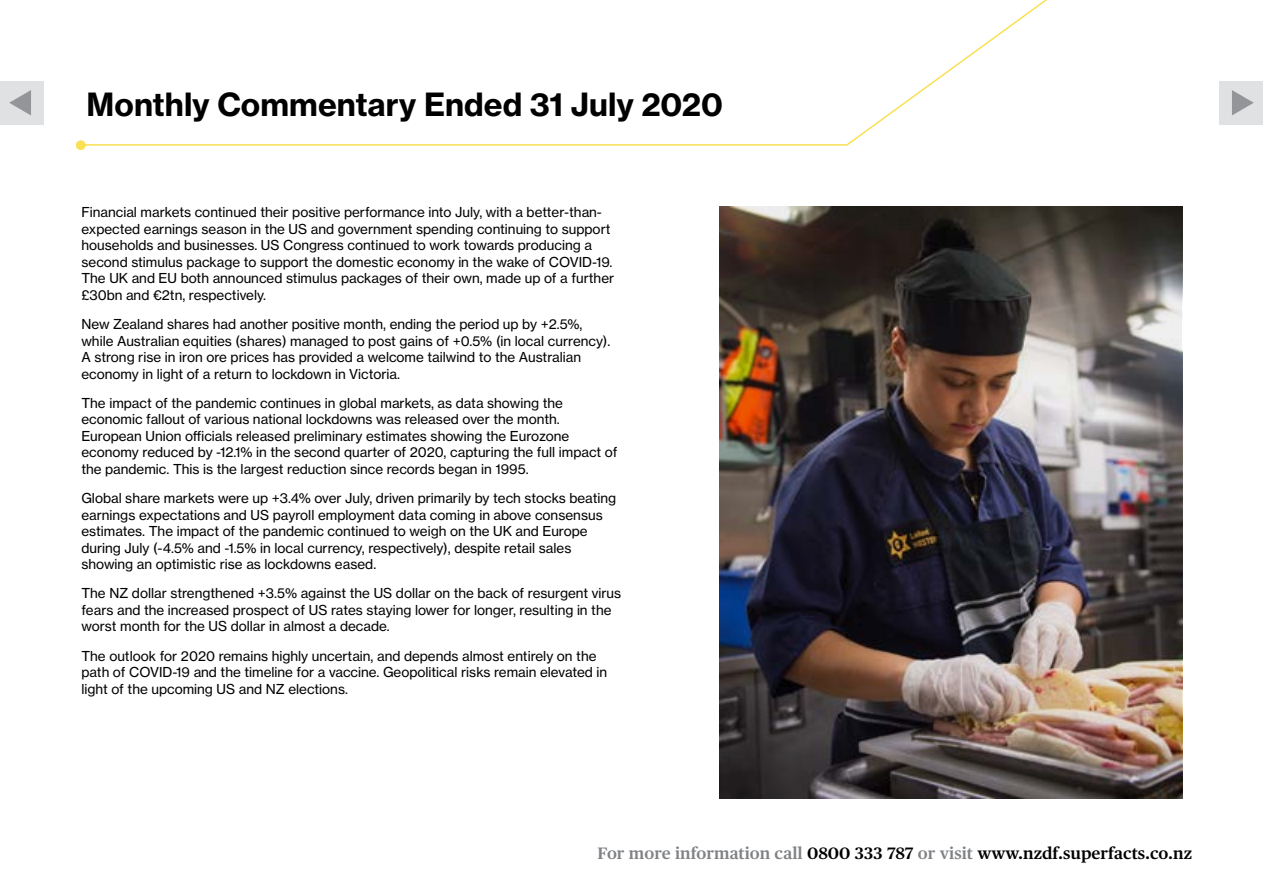
<style>
.page{position:relative;width:1263px;height:893px;background:#fff}
.page>*{position:absolute;margin:0;border:0;box-sizing:border-box;transform-origin:0 0}
.t1{font:700 31.5px "Haas Grot Text 75";color:#000}
.t2{font:600 16.5px "Publico Text";color:#000}
.t3{font:13.5px/16.5px "Haas Grot Text 55 Roman";color:#000}
.s1{color:#808285}
</style>
<div class="page">
<div style="left:0;top:81px;width:43px;height:43px;background:#e0e1e2"></div>
<svg style="left:9px;top:90px;width:22px;height:25px"></svg>
<svg style="left:86px;top:0;width:1177px;height:146px"></svg>
<div style="left:76px;top:140px;width:10px;height:10px;background:#fae053;border-radius:50%"></div>
<img style="left:720px;top:206px;width:462px;height:592px">
<h1 class="t1" style="left:87px;top:85px;width:638px">Monthly Commentary Ended 31 July 2020</h1>
<p class="t3" style="left:81px;top:204px;width:534px">Financial markets continued their positive performance into July, with a better-than&shy;expected earnings season in the US and government spending continuing to support households and businesses. US Congress continued to work towards producing a second stimulus package to support the domestic economy in the wake of COVID-19.<br>The UK and EU both announced stimulus packages of their own, made up of a further £30bn and €2tn, respectively.</p>
<p class="t3" style="left:81px;top:316px;width:530px">New Zealand shares had another positive month, ending the period up by +2.5%, while Australian equities (shares) managed to post gains of +0.5% (in local currency).<br>A strong rise in iron ore prices has provided a welcome tailwind to the Australian economy in light of a return to lockdown in Victoria.</p>
<p class="t3" style="left:81px;top:395px;width:538px">The impact of the pandemic continues in global markets, as data showing the economic fallout of various national lockdowns was released over the month.<br>European Union officials released preliminary estimates showing the Eurozone economy reduced by -12.1% in the second quarter of 2020, capturing the full impact of the pandemic. This is the largest reduction since records began in 1995.</p>
<p class="t3" style="left:81px;top:490px;width:536px">Global share markets were up +3.4% over July, driven primarily by tech stocks beating earnings expectations and US payroll employment data coming in above consensus estimates. The impact of the pandemic continued to weigh on the UK and Europe during July (-4.5% and -1.5% in local currency, respectively), despite retail sales showing an optimistic rise as lockdowns eased.</p>
<p class="t3" style="left:81px;top:585px;width:541px">The NZ dollar strengthened +3.5% against the US dollar on the back of resurgent virus fears and the increased prospect of US rates staying lower for longer, resulting in the worst month for the US dollar in almost a decade.</p>
<p class="t3" style="left:81px;top:647px;width:527px">The outlook for 2020 remains highly uncertain, and depends almost entirely on the path of COVID-19 and the timeline for a vaccine. Geopolitical risks remain elevated in light of the upcoming US and NZ elections.</p>
<p class="t2" style="left:597px;top:844px;width:596px"><span class="s1">For more information call</span> 0800 333 787 <span class="s1">or visit</span> www.nzdf.superfacts.co.nz</p>
</div>
